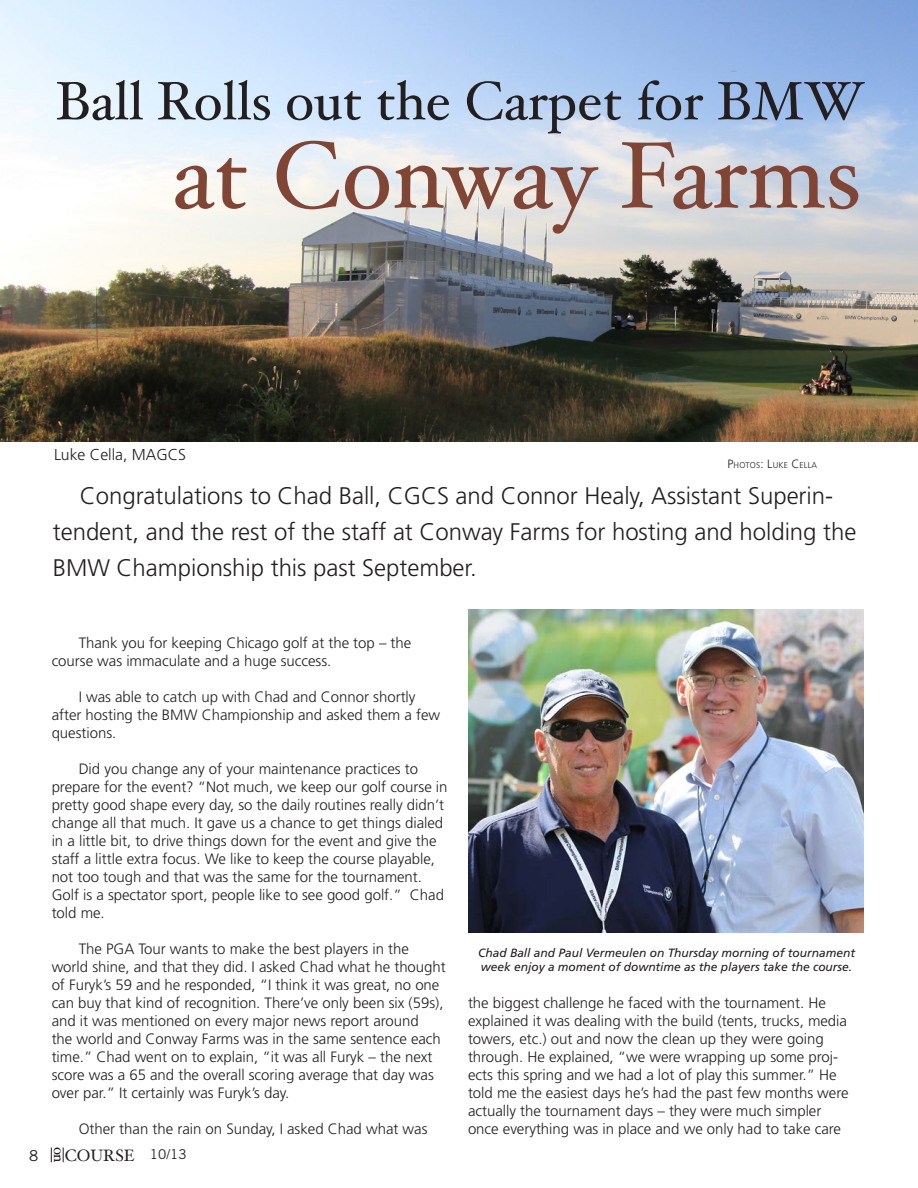
<style>
.page{position:relative;width:918px;height:1188px;background:#fff}
.page>*{position:absolute;margin:0;border:0;box-sizing:border-box;transform-origin:0 0}
.t1{font:94.5px "Hoefler Text";color:#814536}
.t2{font:54px "Hoefler Text";color:#231f20}
.t3{font:300 24px/36px "Frutiger";color:#231f20}
.t4{font:16.5px "Hoefler Text";color:#231f20}
.t5{font:300 15.75px "Frutiger";color:#231f20}
.t6{font:300 15px/18px "Frutiger";color:#231f20}
.t7{font:15px "Hoefler Text";color:#231f20}
.t8{font:15px "Trade Gothic LT Std";color:#231f20}
.t9{font:italic 12px/13.5px "Frutiger";color:#231f20}
.t10{font:300 8.4px "Frutiger";letter-spacing:.015em;color:#231f20}
.s1{font-size:12px}
.s2{font-family:"Trade Gothic LT Std";font-size:13.5px}
</style>
<div class="page">
<svg style="left:51px;top:1148px;width:1px;height:14px"></svg>
<svg style="left:63px;top:1148px;width:1px;height:14px"></svg>
<img style="left:0;top:0;width:918px;height:442px">
<img style="left:468px;top:609px;width:396px;height:324px">
<h2 class="t2" style="left:55px;top:69px;width:811px">Ball Rolls out the Carpet for BMW</h2>
<h1 class="t1" style="left:172px;top:119px;width:691px">at Conway Farms</h1>
<p class="t5" style="left:54px;top:445px;width:134px">Luke Cella, MAGCS</p>
<h3 class="t3" style="left:53px;top:478px;width:805px;text-indent:27px">Congratulations to Chad Ball, CGCS and Connor Healy, Assistant Superin&shy;tendent, and the rest of the staff at Conway Farms for hosting and holding the<br>BMW Championship this past September.</h3>
<p class="t10" style="left:728px;top:460px;width:91px"><span class="s1">P</span>HOTOS<span class="s1">: L</span>UKE <span class="s1">C</span>ELLA</p>
<p class="t6" style="left:52px;top:634px;width:361px;text-indent:27px">Thank you for keeping Chicago golf at the top – the course was immaculate and a huge success.</p>
<p class="t6" style="left:52px;top:688px;width:390px;text-indent:27px">I was able to catch up with Chad and Connor shortly after hosting the BMW Championship and asked them a few questions.</p>
<p class="t6" style="left:52px;top:760px;width:397px;text-indent:27px">Did you change any of your maintenance practices to prepare for the event? “Not much, we keep our golf course in pretty good shape every day, so the daily routines really didn’t change all that much. It gave us a chance to get things dialed in a little bit, to drive things down for the event and give the staff a little extra focus. We like to keep the course playable, not too tough and that was the same for the tournament.<br>Golf is a spectator sport, people like to see good golf.” Chad told me.</p>
<p class="t6" style="left:52px;top:940px;width:396px;text-indent:27px">The PGA Tour wants to make the best players in the world shine, and that they did. I asked Chad what he thought of Furyk’s 59 and he responded, “I think it was great, no one can buy that kind of recognition. There’ve only been six (59s), and it was mentioned on every major news report around<br>the world and Conway Farms was in the same sentence each time.” Chad went on to explain, “it was all Furyk – the next score was a 65 and the overall scoring average that day was over par.” It certainly was Furyk’s day.</p>
<p class="t6" style="left:79px;top:1120px;width:350px">Other than the rain on Sunday, I asked Chad what was</p>
<p class="t7" style="left:68px;top:1147px;width:18px;rotate:90deg">on</p>
<p class="t8" style="left:29px;top:1147px;width:11px">8</p>
<p class="t4" style="left:65px;top:1145px;width:124px">COURSE <span class="s2">10/13</span></p>
<p class="t9" style="left:478px;top:946px;width:378px">Chad Ball and Paul Vermeulen on Thursday morning of tournament week enjoy a moment of downtime as the players take the course.</p>
<p class="t6" style="left:468px;top:994px;width:382px">the biggest challenge he faced with the tournament. He explained it was dealing with the build (tents, trucks, media towers, etc.) out and now the clean up they were going through. He explained, “we were wrapping up some proj&shy;ects this spring and we had a lot of play this summer.” He told me the easiest days he’s had the past few months were actually the tournament days – they were much simpler once everything was in place and we only had to take care</p>
</div>
